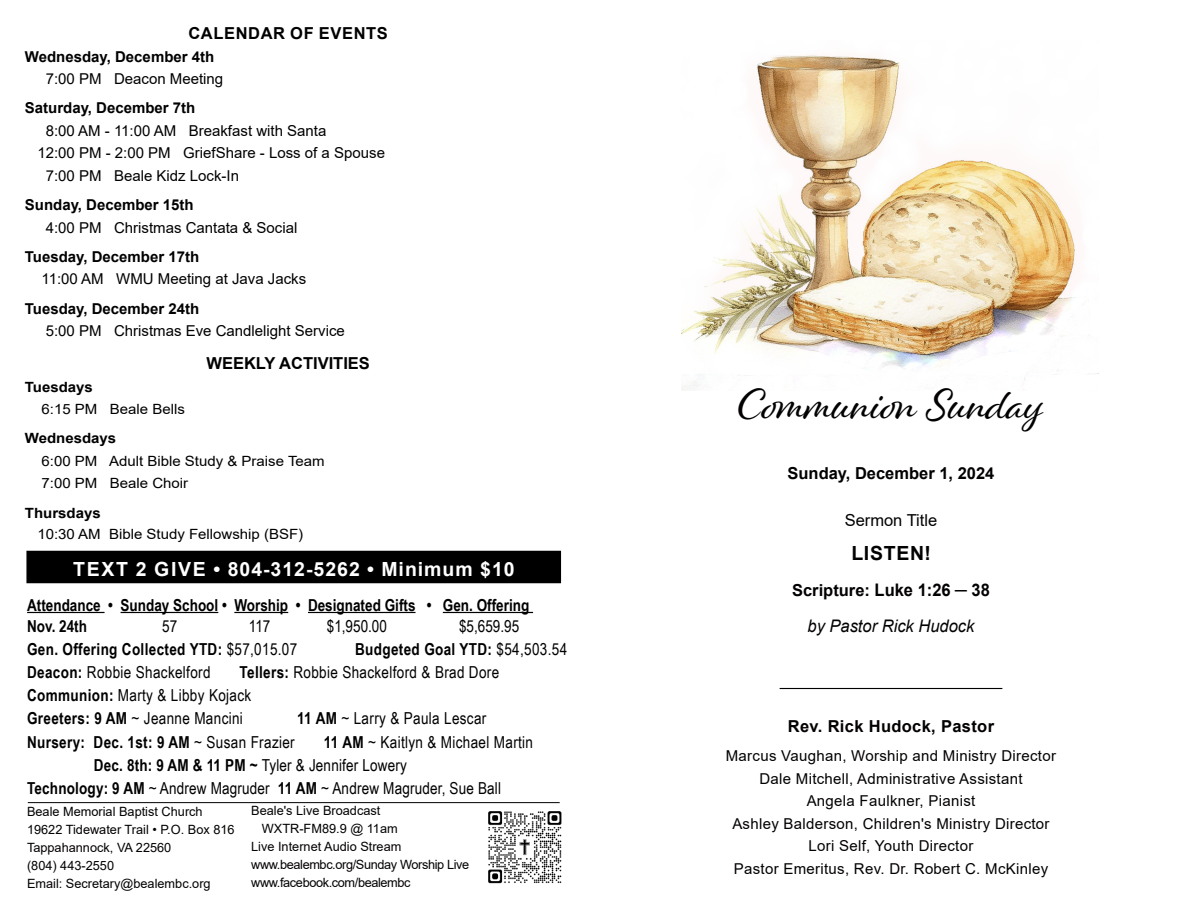
<style>
.page{position:relative;width:1188px;height:918px;background:#fff}
.page>*{position:absolute;margin:0;border:0;box-sizing:border-box;transform-origin:0 0}
.t1{font:45px "Alisha";color:#030100}
.t2{font:700 19.5px "Arial";letter-spacing:.05em;color:#fff}
.t3{font:700 19.5px "Arial";letter-spacing:.035em;color:#030100}
.t4{font:700 17.4px "Arial";color:#030100;scale:.95 1}
.t5{font:italic 17.4px "Arial";color:#030100;scale:.95 1}
.t6{font:16.5px "Arial Narrow";letter-spacing:.02em;color:#000}
.t7{font:700 16.5px "Arial Narrow";letter-spacing:.02em;color:#000}
.t8{font:700 16.5px "Arial Narrow";color:#000}
.t9{font:700 16.5px "Arial";letter-spacing:.02em;color:#040101}
.t10{font:700 16.5px "Arial";color:#030100}
.t11{font:700 16.5px "Arial";letter-spacing:.035em;color:#010000}
.t12{font:700 16.5px "Arial";color:#010000}
.t13{font:16.5px "Arial";color:#030100}
.t14{font:15px "Arial";letter-spacing:.02em;color:#040101}
.t15{font:15px "Arial";color:#010000}
.t16{font:700 15px "Arial";color:#010000}
.t17{font:15px "Arial";color:#000}
.t18{font:14.1px "Arial";color:#010000;scale:1.06 1}
.t19{font:700 14.1px "Arial";color:#010000;scale:1.06 1}
.t20{font:12.75px "Arial";color:#040101}
.t21{font:12.75px "Arial";letter-spacing:-.03em;color:#040101}
.s1{font-weight:400}
.s2{font-weight:700}
.s3{font-size:16.5px}
</style>
<div class="page">
<hr style="left:27px;top:612px;width:78px;height:1px;background:#000">
<hr style="left:121px;top:612px;width:97px;height:1px;background:#000">
<hr style="left:234px;top:612px;width:54px;height:1px;background:#000">
<hr style="left:308px;top:612px;width:108px;height:1px;background:#000">
<hr style="left:443px;top:612px;width:90px;height:1px;background:#000">
<div style="left:26px;top:551px;width:535px;height:32px;background:#000"></div>
<img style="left:488px;top:811px;width:74px;height:73px">
<hr style="left:28px;top:802px;width:532px;height:1px;background:#000">
<hr style="left:780px;top:688px;width:222px;height:1px;background:#000">
<img style="left:681px;top:55px;width:417px;height:336px">
<p class="t11" style="left:188px;top:22px;width:201px">CALENDAR OF EVENTS</p>
<p class="t16" style="left:25px;top:46px;width:191px">Wednesday, December 4th</p>
<p class="t15" style="left:46px;top:68px;width:179px">7:00 PM Deacon Meeting</p>
<p class="t16" style="left:25px;top:97px;width:172px">Saturday, December 7th</p>
<p class="t17" style="left:46px;top:120px;width:282px">8:00 AM - 11:00 AM Breakfast with Santa</p>
<p class="t15" style="left:37px;top:143px;width:349px">12:00 PM - 2:00 PM GriefShare - Loss of a Spouse</p>
<p class="t15" style="left:46px;top:165px;width:195px">7:00 PM Beale Kidz Lock-In</p>
<p class="t16" style="left:25px;top:194px;width:170px">Sunday, December 15th</p>
<p class="t15" style="left:46px;top:217px;width:253px">4:00 PM Christmas Cantata &amp; Social</p>
<p class="t16" style="left:25px;top:246px;width:176px">Tuesday, December 17th</p>
<p class="t15" style="left:42px;top:269px;width:266px">11:00 AM WMU Meeting at Java Jacks</p>
<p class="t16" style="left:25px;top:298px;width:176px">Tuesday, December 24th</p>
<p class="t15" style="left:46px;top:320px;width:301px">5:00 PM Christmas Eve Candlelight Service</p>
<p class="t12" style="left:206px;top:352px;width:165px">WEEKLY ACTIVITIES</p>
<p class="t19" style="left:25px;top:377px;width:66px">Tuesdays</p>
<p class="t18" style="left:42px;top:399px;width:137px">6:15 PM Beale Bells</p>
<p class="t19" style="left:25px;top:428px;width:88px">Wednesdays</p>
<p class="t18" style="left:42px;top:451px;width:269px">6:00 PM Adult Bible Study &amp; Praise Team</p>
<p class="t18" style="left:42px;top:474px;width:140px">7:00 PM Beale Choir</p>
<p class="t19" style="left:25px;top:503px;width:73px">Thursdays</p>
<p class="t18" style="left:37px;top:524px;width:252px">10:30 AM Bible Study Fellowship (BSF)</p>
<p class="t2" style="left:73px;top:556px;width:443px">TEXT 2 GIVE • 804-312-5262 • Minimum $10</p>
<p class="t8" style="left:27px;top:592px;width:504px">Attendance • Sunday School • Worship • Designated Gifts • Gen. Offering</p>
<p class="t8" style="left:27px;top:613px;width:61px">Nov. 24th</p>
<p class="t6" style="left:162px;top:614px;width:17px">57</p>
<p class="t6" style="left:249px;top:614px;width:23px">117</p>
<p class="t6" style="left:327px;top:614px;width:62px">$1,950.00</p>
<p class="t6" style="left:459px;top:614px;width:62px">$5,659.95</p>
<p class="t7" style="left:27px;top:636px;width:272px">Gen. Offering Collected YTD: <span class="s1">$57,015.07</span></p>
<p class="t7" style="left:355px;top:636px;width:214px">Budgeted Goal YTD: <span class="s1">$54,503.54</span></p>
<p class="t6" style="left:27px;top:660px;width:185px"><span class="s2">Deacon:</span> Robbie Shackelford</p>
<p class="t6" style="left:240px;top:660px;width:261px"><span class="s2">Tellers:</span> Robbie Shackelford &amp; Brad Dore</p>
<p class="t6" style="left:27px;top:683px;width:226px"><span class="s2">Communion:</span> Marty &amp; Libby Kojack</p>
<p class="t6" style="left:27px;top:706px;width:217px"><span class="s2">Greeters: 9 AM</span> ~ Jeanne Mancini</p>
<p class="t6" style="left:297px;top:706px;width:191px"><span class="s2">11 AM</span> ~ Larry &amp; Paula Lescar</p>
<p class="t7" style="left:27px;top:730px;width:269px">Nursery: Dec. 1st: 9 AM <span class="s1">~ Susan Frazier</span></p>
<p class="t6" style="left:324px;top:730px;width:211px"><span class="s2">11 AM</span> ~ Kaitlyn &amp; Michael Martin</p>
<p class="t6" style="left:94px;top:753px;width:314px"><span class="s2">Dec. 8th: 9 AM &amp; 11 PM ~</span> Tyler &amp; Jennifer Lowery</p>
<p class="t6" style="left:27px;top:776px;width:476px"><span class="s2">Technology: 9 AM</span> ~ Andrew Magruder <span class="s2">11 AM</span> ~ Andrew Magruder, Sue Ball</p>
<p class="t20" style="left:27px;top:803px;width:177px">Beale Memorial Baptist Church</p>
<p class="t20" style="left:27px;top:821px;width:209px">19622 Tidewater Trail • P.O. Box 816</p>
<p class="t20" style="left:27px;top:839px;width:146px">Tappahannock, VA 22560</p>
<p class="t20" style="left:27px;top:857px;width:89px">(804) 443-2550</p>
<p class="t20" style="left:27px;top:875px;width:185px">Email: Secretary@bealembc.org</p>
<p class="t20" style="left:251px;top:802px;width:131px">Beale's Live Broadcast</p>
<p class="t20" style="left:262px;top:820px;width:137px">WXTR-FM89.9 @ 11am</p>
<p class="t20" style="left:251px;top:838px;width:152px">Live Internet Audio Stream</p>
<p class="t21" style="left:251px;top:856px;width:220px">www.bealembc.org/Sunday Worship Live</p>
<p class="t21" style="left:251px;top:874px;width:161px">www.facebook.com/bealembc</p>
<p class="t1" style="left:737px;top:378px;width:309px">Communion Sunday</p>
<p class="t10" style="left:788px;top:461px;width:208px">Sunday, December 1, 2024</p>
<p class="t13" style="left:845px;top:509px;width:94px">Sermon Title</p>
<p class="t3" style="left:851px;top:540px;width:81px">LISTEN!</p>
<p class="t4" style="left:792px;top:578px;width:210px"><span class="s3">Scripture:</span> Luke 1:26 ─ 38</p>
<p class="t5" style="left:808px;top:615px;width:177px">by Pastor Rick Hudock</p>
<p class="t9" style="left:788px;top:714px;width:208px">Rev. Rick Hudock, Pastor</p>
<p class="t14" style="left:726px;top:745px;width:332px">Marcus Vaughan, Worship and Ministry Director</p>
<p class="t14" style="left:759px;top:768px;width:265px">Dale Mitchell, Administrative Assistant</p>
<p class="t14" style="left:807px;top:790px;width:170px">Angela Faulkner, Pianist</p>
<p class="t14" style="left:732px;top:813px;width:319px">Ashley Balderson, Children's Ministry Director</p>
<p class="t14" style="left:809px;top:835px;width:166px">Lori Self, Youth Director</p>
<p class="t14" style="left:734px;top:858px;width:316px">Pastor Emeritus, Rev. Dr. Robert C. McKinley</p>
</div>
